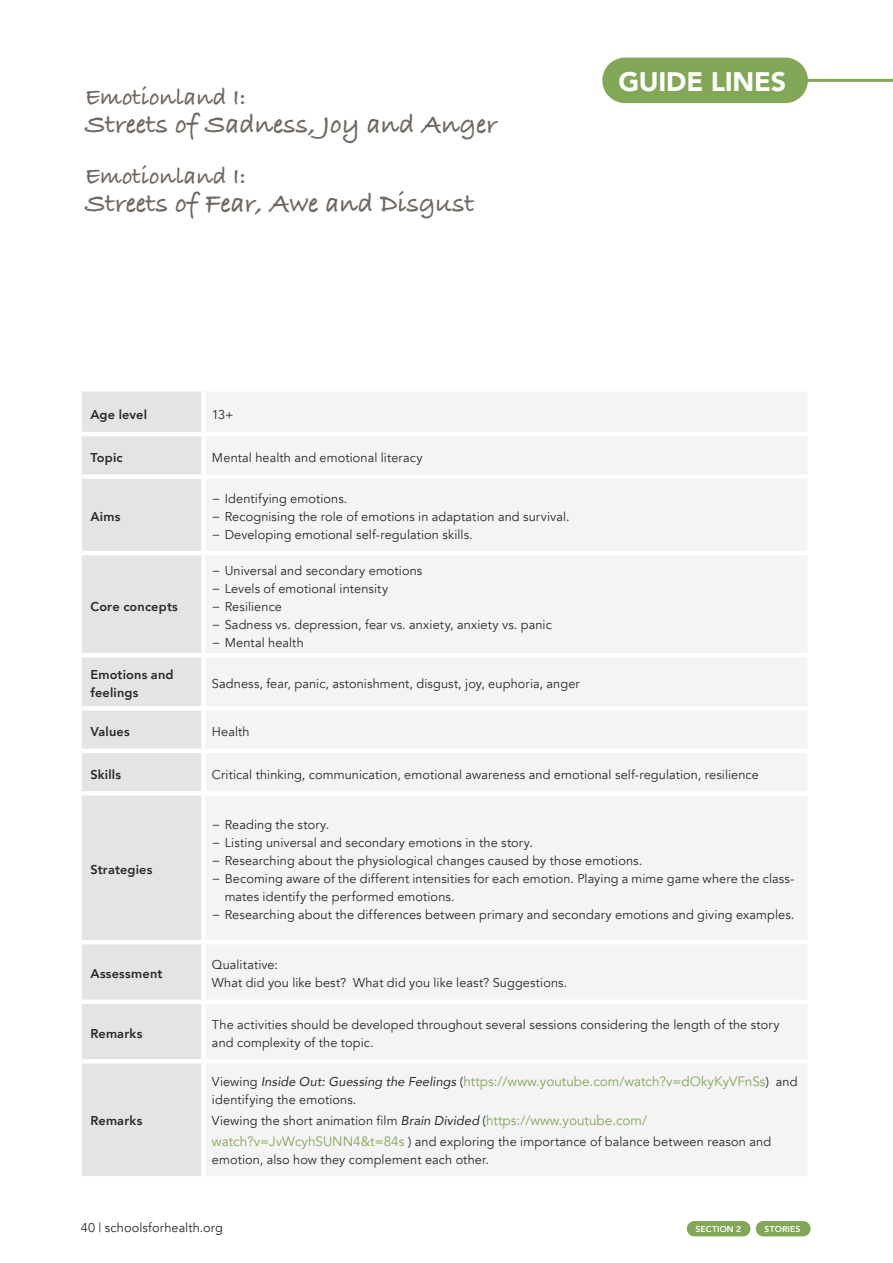
<style>
.page{position:relative;width:893px;height:1263px;background:#fff}
.page>*{position:absolute;margin:0;border:0;box-sizing:border-box;transform-origin:0 0}
.t1{font:700 27.9px "Bradley Hand ITCTT";color:#6f6861}
.t2{font:900 26.85px "Avenir";letter-spacing:-.01em;color:#fff}
.t3{font:700 24.9px "Bradley Hand ITCTT";color:#6f6861}
.t4{font:13.5px "Avenir";color:#82a757}
.t5{font:12.75px/18px "Avenir";letter-spacing:.01em;color:#292929}
.t6{font:800 12.75px/18px "Avenir";letter-spacing:.015em;color:#292929}
.t7{font:800 8.55px "Avenir";letter-spacing:.025em;color:#fff}
.s1{font-size:12.75px;color:#292929}
.s2{font-style:italic;font-size:12.75px;color:#292929}
.s3{font-style:italic}
.s4{font-size:13.5px;color:#82a757}
</style>
<div class="page">
<div style="left:687px;top:1221px;width:63px;height:15px;background:#82a757;border-radius:8px"></div>
<div style="left:756px;top:1221px;width:55px;height:15px;background:#82a757;border-radius:8px"></div>
<div style="left:82px;top:391px;width:119px;height:785px;background:#e3e4e3"></div>
<div style="left:206px;top:392px;width:601px;height:784px;background:#f4f4f4"></div>
<hr style="left:82px;top:432px;width:121px;height:4px;background:#fff">
<hr style="left:203px;top:432px;width:604px;height:4px;background:#fff">
<div style="left:82px;top:474px;width:121px;height:5px;background:#fff"></div>
<div style="left:203px;top:474px;width:604px;height:5px;background:#fff"></div>
<hr style="left:82px;top:551px;width:121px;height:4px;background:#fff">
<hr style="left:203px;top:551px;width:604px;height:4px;background:#fff">
<hr style="left:82px;top:653px;width:121px;height:4px;background:#fff">
<hr style="left:203px;top:653px;width:604px;height:4px;background:#fff">
<hr style="left:82px;top:706px;width:121px;height:4px;background:#fff">
<hr style="left:203px;top:706px;width:604px;height:4px;background:#fff">
<hr style="left:82px;top:749px;width:121px;height:4px;background:#fff">
<hr style="left:203px;top:749px;width:604px;height:4px;background:#fff">
<div style="left:82px;top:791px;width:121px;height:5px;background:#fff"></div>
<div style="left:203px;top:791px;width:604px;height:5px;background:#fff"></div>
<hr style="left:82px;top:940px;width:121px;height:4px;background:#fff">
<hr style="left:203px;top:940px;width:604px;height:4px;background:#fff">
<div style="left:82px;top:999px;width:121px;height:5px;background:#fff"></div>
<div style="left:203px;top:999px;width:604px;height:5px;background:#fff"></div>
<hr style="left:82px;top:1059px;width:121px;height:4px;background:#fff">
<hr style="left:203px;top:1059px;width:604px;height:4px;background:#fff">
<div style="left:602px;top:58px;width:206px;height:45px;background:#82a757;border-radius:23px"></div>
<hr style="left:807px;top:79px;width:86px;height:3px;background:#82a757">
<h3 class="t3" style="left:85px;top:78px;width:162px">Emotionland I:</h3>
<h1 class="t1" style="left:85px;top:103px;width:414px">Streets of Sadness, Joy and Anger</h1>
<h3 class="t3" style="left:85px;top:157px;width:162px">Emotionland I:</h3>
<h1 class="t1" style="left:85px;top:182px;width:391px">Streets of Fear, Awe and Disgust</h1>
<h2 class="t2" style="left:618px;top:59px;width:169px">GUIDE LINES</h2>
<p class="t6" style="left:90px;top:406px;width:58px">Age level</p>
<p class="t5" style="left:212px;top:406px;width:23px">13+</p>
<p class="t6" style="left:90px;top:448px;width:34px">Topic</p>
<p class="t5" style="left:212px;top:448px;width:212px">Mental health and emotional literacy</p>
<p class="t6" style="left:90px;top:508px;width:31px">Aims</p>
<p class="t6" style="left:90px;top:597px;width:89px">Core concepts</p>
<p class="t5" style="left:212px;top:490px;width:359px">− Identifying emotions.<br>− Recognising the role of emotions in adaptation and survival. − Developing emotional self-regulation skills.</p>
<p class="t5" style="left:212px;top:561px;width:341px">− Universal and secondary emotions<br>− Levels of emotional intensity<br>− Resilience<br>− Sadness vs. depression, fear vs. anxiety, anxiety vs. panic − Mental health</p>
<p class="t6" style="left:90px;top:666px;width:85px">Emotions and feelings</p>
<p class="t5" style="left:212px;top:675px;width:369px">Sadness, fear, panic, astonishment, disgust, joy, euphoria, anger</p>
<p class="t6" style="left:90px;top:722px;width:41px">Values</p>
<p class="t5" style="left:212px;top:723px;width:39px">Health</p>
<p class="t6" style="left:90px;top:765px;width:32px">Skills</p>
<p class="t5" style="left:212px;top:765px;width:548px">Critical thinking, communication, emotional awareness and emotional self-regulation, resilience</p>
<p class="t6" style="left:90px;top:861px;width:63px">Strategies</p>
<p class="t5" style="left:212px;top:816px;width:119px">− Reading the story.</p>
<p class="t5" style="left:212px;top:834px;width:322px">− Listing universal and secondary emotions in the story.</p>
<p class="t5" style="left:212px;top:852px;width:432px">− Researching about the physiological changes caused by those emotions.</p>
<p class="t5" style="left:212px;top:870px;width:584px">− Becoming aware of the different intensities for each emotion. Playing a mime game where the class-</p>
<p class="t5" style="left:225px;top:888px;width:231px">mates identify the performed emotions.</p>
<p class="t5" style="left:212px;top:906px;width:584px">− Researching about the differences between primary and secondary emotions and giving examples.</p>
<p class="t6" style="left:90px;top:965px;width:73px">Assessment</p>
<p class="t5" style="left:212px;top:956px;width:357px">Qualitative:<br>What did you like best? What did you like least? Suggestions.</p>
<p class="t6" style="left:90px;top:1024px;width:53px">Remarks</p>
<p class="t5" style="left:212px;top:1016px;width:569px">The activities should be developed throughout several sessions considering the length of the story and complexity of the topic.</p>
<p class="t6" style="left:90px;top:1112px;width:53px">Remarks</p>
<p class="t4" style="left:212px;top:1074px;width:587px"><span class="s1">Viewing</span> <span class="s2">Inside Out: Guessing the Feelings</span> <span class="s1">(</span>https://www.youtube.com/watch?v=dOkyKyVFnSs<span class="s1">) and</span></p>
<p class="t5" style="left:212px;top:1090px;width:561px;line-height:21px">identifying the emotions.<br>Viewing the short animation film <span class="s3">Brain Divided</span> (<span class="s4">https://www.youtube.com/ watch?v=JvWcyhSUNN4&amp;t=84s</span> ) and exploring the importance of balance between reason and</p>
<p class="t5" style="left:212px;top:1151px;width:279px">emotion, also how they complement each other.</p>
<p class="t5" style="left:81px;top:1219px;width:144px">40 | schoolsforhealth.org</p>
<p class="t7" style="left:695px;top:1222px;width:47px">SECTION 2</p>
<p class="t7" style="left:765px;top:1222px;width:37px">STORIES</p>
</div>
